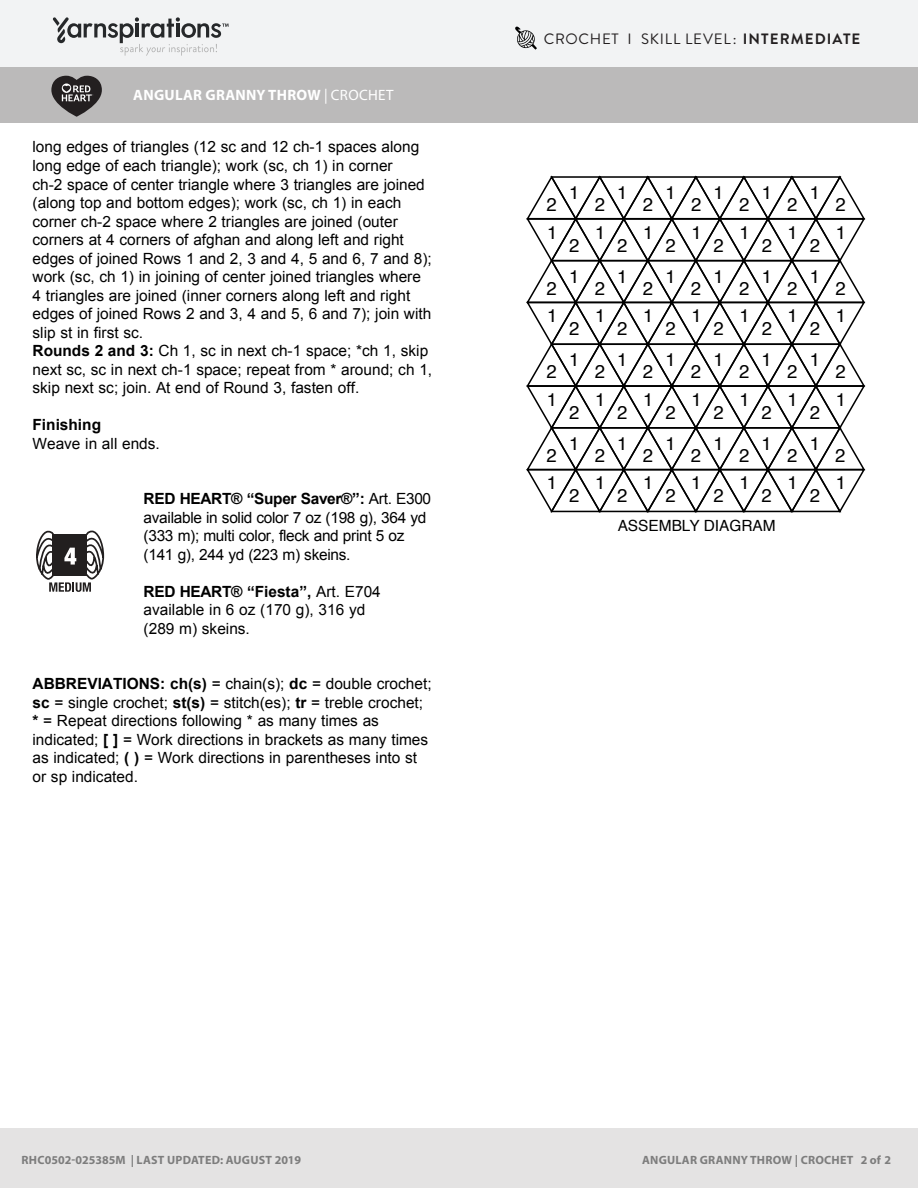
<style>
.page{position:relative;width:918px;height:1188px;background:#fff}
.page>*{position:absolute;margin:0;border:0;box-sizing:border-box;transform-origin:0 0}
.t1{font:18.45px "Helvetica";color:#000}
.t2{font:15.45px/18.5px "Arial";color:#000}
.t3{font:15.45px/18.5px "Arial";letter-spacing:-.02em;color:#000}
.t4{font:15.45px "Helvetica";color:#000}
.Skill_Level{font:15px "Brandon Grotesque";letter-spacing:.05em;color:#231f20}
.Pattern_Title{font:700 15px "Myriad Pro";letter-spacing:.02em;color:#fff}
.t5{font:12.75px "Helvetica";color:#000}
.t6{font:700 12px "Myriad Pro";letter-spacing:.02em;color:#7d7d7d}
.s1{font-weight:400}
.s2{font-weight:700}
</style>
<div class="page">
<div style="left:0;top:0;width:918px;height:68px;background:#f2f3f4"></div>
<div style="left:0;top:68px;width:918px;height:55px;background:#bbbaba"></div>
<svg style="left:53px;top:17px;width:176px;height:39px"></svg>
<svg style="left:51px;top:76px;width:51px;height:41px"></svg>
<div style="left:0;top:1128px;width:918px;height:60px;background:#e4e3e3"></div>
<svg style="left:36px;top:530px;width:69px;height:62px"></svg>
<svg style="left:526px;top:175px;width:340px;height:338px"></svg>
<svg style="left:515px;top:26px;width:22px;height:24px"></svg>
<p class="Pattern_Title" style="left:133px;top:85px;width:262px">ANGULAR GRANNY THROW <span class="s1">| CROCHET</span></p>
<p class="t2" style="left:33px;top:138px;width:401px">long edges of triangles (12 sc and 12 ch-1 spaces along long edge of each triangle); work (sc, ch 1) in corner<br>ch-2 space of center triangle where 3 triangles are joined (along top and bottom edges); work (sc, ch 1) in each corner ch-2 space where 2 triangles are joined (outer corners at 4 corners of afghan and along left and right edges of joined Rows 1 and 2, 3 and 4, 5 and 6, 7 and 8); work (sc, ch 1) in joining of center joined triangles where 4 triangles are joined (inner corners along left and right edges of joined Rows 2 and 3, 4 and 5, 6 and 7); join with slip st in first sc.<br><span class="s2">Rounds 2 and 3:</span> Ch 1, sc in next ch-1 space; *ch 1, skip next sc, sc in next ch-1 space; repeat from * around; ch 1, skip next sc; join. At end of Round 3, fasten off.</p>
<p class="t2" style="left:33px;top:416px;width:129px"><span class="s2">Finishing<br></span>Weave in all ends.</p>
<p class="t3" style="left:144px;top:490px;width:289px"><span class="s2">RED HEART® “Super Saver®”:</span> Art. E300 available in solid color 7 oz (198 g), 364 yd (333 m); multi color, fleck and print 5 oz (141 g), 244 yd (223 m) skeins.</p>
<p class="t2" style="left:144px;top:582px;width:239px"><span class="s2">RED HEART® “Fiesta”,</span> Art. E704 available in 6 oz (170 g), 316 yd (289 m) skeins.</p>
<p class="t2" style="left:33px;top:675px;width:401px"><span class="s2">ABBREVIATIONS: ch(s)</span> = chain(s); <span class="s2">dc</span> = double crochet; <span class="s2">sc</span> = single crochet; <span class="s2">st(s)</span> = stitch(es); <span class="s2">tr</span> = treble crochet; <span class="s2">*</span> = Repeat directions following * as many times as indicated; <span class="s2">[ ]</span> = Work directions in brackets as many times as indicated; <span class="s2">( )</span> = Work directions in parentheses into st or sp indicated.</p>
<p class="Skill_Level" style="left:544px;top:29px;width:318px">CROCHET I SKILL LEVEL: <span class="s2">INTERMEDIATE</span></p>
<p class="t1" style="left:547px;top:190px;width:12px">2</p>
<p class="t1" style="left:547px;top:218px;width:12px">1</p>
<p class="t1" style="left:569px;top:178px;width:12px">1</p>
<p class="t1" style="left:569px;top:231px;width:12px">2</p>
<p class="t1" style="left:595px;top:190px;width:12px">2</p>
<p class="t1" style="left:595px;top:218px;width:12px">1</p>
<p class="t1" style="left:617px;top:178px;width:12px">1</p>
<p class="t1" style="left:617px;top:231px;width:12px">2</p>
<p class="t1" style="left:643px;top:190px;width:12px">2</p>
<p class="t1" style="left:643px;top:218px;width:12px">1</p>
<p class="t1" style="left:665px;top:178px;width:12px">1</p>
<p class="t1" style="left:665px;top:231px;width:12px">2</p>
<p class="t1" style="left:691px;top:190px;width:12px">2</p>
<p class="t1" style="left:691px;top:218px;width:12px">1</p>
<p class="t1" style="left:714px;top:178px;width:12px">1</p>
<p class="t1" style="left:714px;top:231px;width:12px">2</p>
<p class="t1" style="left:739px;top:190px;width:12px">2</p>
<p class="t1" style="left:740px;top:218px;width:12px">1</p>
<p class="t1" style="left:762px;top:178px;width:12px">1</p>
<p class="t1" style="left:762px;top:231px;width:12px">2</p>
<p class="t1" style="left:787px;top:190px;width:12px">2</p>
<p class="t1" style="left:788px;top:218px;width:12px">1</p>
<p class="t1" style="left:810px;top:178px;width:12px">1</p>
<p class="t1" style="left:810px;top:231px;width:12px">2</p>
<p class="t1" style="left:835px;top:190px;width:12px">2</p>
<p class="t1" style="left:836px;top:218px;width:12px">1</p>
<p class="t1" style="left:547px;top:274px;width:12px">2</p>
<p class="t1" style="left:547px;top:302px;width:12px">1</p>
<p class="t1" style="left:569px;top:262px;width:12px">1</p>
<p class="t1" style="left:569px;top:314px;width:12px">2</p>
<p class="t1" style="left:595px;top:274px;width:12px">2</p>
<p class="t1" style="left:595px;top:302px;width:12px">1</p>
<p class="t1" style="left:617px;top:262px;width:12px">1</p>
<p class="t1" style="left:617px;top:314px;width:12px">2</p>
<p class="t1" style="left:643px;top:274px;width:12px">2</p>
<p class="t1" style="left:643px;top:302px;width:12px">1</p>
<p class="t1" style="left:665px;top:262px;width:12px">1</p>
<p class="t1" style="left:665px;top:314px;width:12px">2</p>
<p class="t1" style="left:691px;top:274px;width:12px">2</p>
<p class="t1" style="left:691px;top:302px;width:12px">1</p>
<p class="t1" style="left:714px;top:262px;width:12px">1</p>
<p class="t1" style="left:714px;top:314px;width:12px">2</p>
<p class="t1" style="left:739px;top:274px;width:12px">2</p>
<p class="t1" style="left:739px;top:302px;width:12px">1</p>
<p class="t1" style="left:762px;top:262px;width:12px">1</p>
<p class="t1" style="left:762px;top:314px;width:12px">2</p>
<p class="t1" style="left:787px;top:274px;width:12px">2</p>
<p class="t1" style="left:788px;top:302px;width:12px">1</p>
<p class="t1" style="left:810px;top:262px;width:12px">1</p>
<p class="t1" style="left:810px;top:314px;width:12px">2</p>
<p class="t1" style="left:835px;top:274px;width:12px">2</p>
<p class="t1" style="left:836px;top:302px;width:12px">1</p>
<p class="t1" style="left:547px;top:357px;width:12px">2</p>
<p class="t1" style="left:547px;top:385px;width:12px">1</p>
<p class="t1" style="left:569px;top:346px;width:12px">1</p>
<p class="t1" style="left:569px;top:398px;width:12px">2</p>
<p class="t1" style="left:595px;top:357px;width:12px">2</p>
<p class="t1" style="left:595px;top:385px;width:12px">1</p>
<p class="t1" style="left:617px;top:346px;width:12px">1</p>
<p class="t1" style="left:617px;top:398px;width:12px">2</p>
<p class="t1" style="left:643px;top:357px;width:12px">2</p>
<p class="t1" style="left:643px;top:385px;width:12px">1</p>
<p class="t1" style="left:665px;top:346px;width:12px">1</p>
<p class="t1" style="left:665px;top:398px;width:12px">2</p>
<p class="t1" style="left:691px;top:357px;width:12px">2</p>
<p class="t1" style="left:691px;top:385px;width:12px">1</p>
<p class="t1" style="left:714px;top:346px;width:12px">1</p>
<p class="t1" style="left:714px;top:398px;width:12px">2</p>
<p class="t1" style="left:739px;top:357px;width:12px">2</p>
<p class="t1" style="left:739px;top:385px;width:12px">1</p>
<p class="t1" style="left:762px;top:346px;width:12px">1</p>
<p class="t1" style="left:762px;top:398px;width:12px">2</p>
<p class="t1" style="left:787px;top:357px;width:12px">2</p>
<p class="t1" style="left:788px;top:385px;width:12px">1</p>
<p class="t1" style="left:810px;top:346px;width:12px">1</p>
<p class="t1" style="left:810px;top:398px;width:12px">2</p>
<p class="t1" style="left:835px;top:357px;width:12px">2</p>
<p class="t1" style="left:836px;top:385px;width:12px">1</p>
<p class="t1" style="left:547px;top:441px;width:12px">2</p>
<p class="t1" style="left:547px;top:469px;width:12px">1</p>
<p class="t1" style="left:569px;top:429px;width:12px">1</p>
<p class="t1" style="left:569px;top:482px;width:12px">2</p>
<p class="t1" style="left:595px;top:441px;width:12px">2</p>
<p class="t1" style="left:595px;top:469px;width:12px">1</p>
<p class="t1" style="left:617px;top:429px;width:12px">1</p>
<p class="t1" style="left:617px;top:482px;width:12px">2</p>
<p class="t1" style="left:643px;top:441px;width:12px">2</p>
<p class="t1" style="left:643px;top:469px;width:12px">1</p>
<p class="t1" style="left:665px;top:429px;width:12px">1</p>
<p class="t1" style="left:665px;top:482px;width:12px">2</p>
<p class="t1" style="left:691px;top:441px;width:12px">2</p>
<p class="t1" style="left:691px;top:469px;width:12px">1</p>
<p class="t1" style="left:714px;top:429px;width:12px">1</p>
<p class="t1" style="left:714px;top:482px;width:12px">2</p>
<p class="t1" style="left:739px;top:441px;width:12px">2</p>
<p class="t1" style="left:739px;top:469px;width:12px">1</p>
<p class="t1" style="left:762px;top:429px;width:12px">1</p>
<p class="t1" style="left:762px;top:482px;width:12px">2</p>
<p class="t1" style="left:787px;top:441px;width:12px">2</p>
<p class="t1" style="left:788px;top:469px;width:12px">1</p>
<p class="t1" style="left:810px;top:429px;width:12px">1</p>
<p class="t1" style="left:810px;top:482px;width:12px">2</p>
<p class="t1" style="left:835px;top:441px;width:12px">2</p>
<p class="t1" style="left:836px;top:469px;width:12px">1</p>
<p class="t4" style="left:618px;top:514px;width:160px">ASSEMBLY DIAGRAM</p>
<p class="t6" style="left:22px;top:1152px;width:281px">RHC0502-025385M | LAST UPDATED: AUGUST 2019</p>
<p class="t6" style="left:642px;top:1152px;width:251px">ANGULAR GRANNY THROW | CROCHET 2 of 2</p>
<p class="t5" style="left:124px;top:1152px;width:121px">©2010 Coats &amp; Clark</p>
</div>
